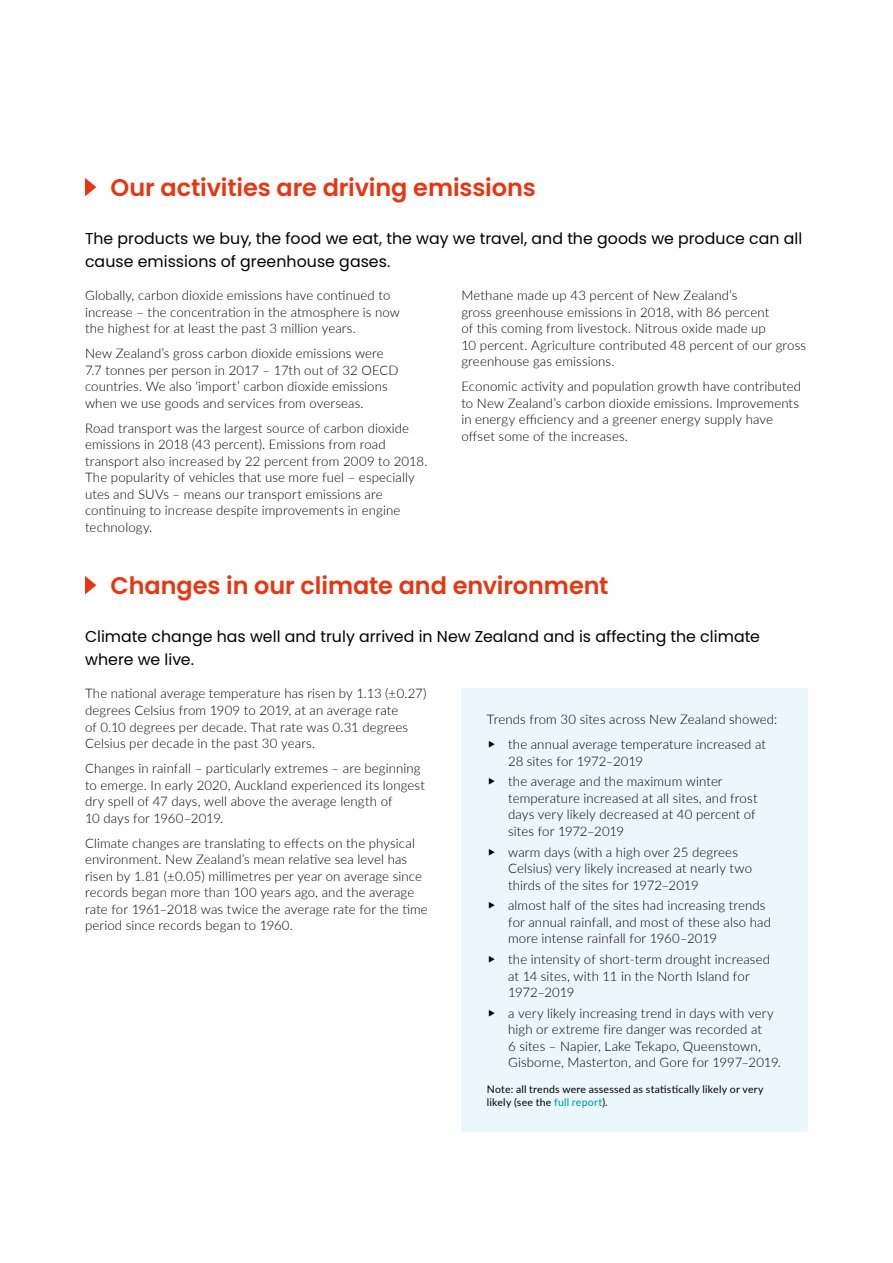
<style>
.page{position:relative;width:893px;height:1263px;background:#fff}
.page>*{position:absolute;margin:0;border:0;box-sizing:border-box;transform-origin:0 0}
.t1{font:600 24px "Poppins";letter-spacing:-.005em;color:#e63612}
.t2{font:15.75px/22.5px "Poppins";letter-spacing:.005em;color:#000}
.t3{font:300 13.2px/16.5px "Lato";letter-spacing:.01em;color:#000}
.t4{font:10.5px/12.8px "Lato";letter-spacing:.02em;color:#000}
.s1{font-weight:500;color:#00a3a6}
</style>
<div class="page">
<svg style="left:85px;top:178px;width:11px;height:18px"></svg>
<svg style="left:85px;top:576px;width:11px;height:18px"></svg>
<div style="left:461px;top:688px;width:347px;height:443px;background:#ecf6fd"></div>
<h1 class="t1" style="left:111px;top:174px;width:427px">Our activities are driving emissions</h1>
<p class="t2" style="left:85px;top:228px;width:719px">The products we buy, the food we eat, the way we travel, and the goods we produce can all cause emissions of greenhouse gases.</p>
<p class="t3" style="left:85px;top:287px;width:316px">Globally, carbon dioxide emissions have continued to increase – the concentration in the atmosphere is now the highest for at least the past 3 million years.</p>
<p class="t3" style="left:85px;top:345px;width:315px">New Zealand’s gross carbon dioxide emissions were 7.7 tonnes per person in 2017 – 17th out of 32 OECD countries. We also ‘import’ carbon dioxide emissions when we use goods and services from overseas.</p>
<p class="t3" style="left:85px;top:419px;width:344px">Road transport was the largest source of carbon dioxide emissions in 2018 (43 percent). Emissions from road transport also increased by 22 percent from 2009 to 2018.<br>The popularity of vehicles that use more fuel – especially utes and SUVs – means our transport emissions are continuing to increase despite improvements in engine technology.</p>
<p class="t3" style="left:461px;top:287px;width:346px">Methane made up 43 percent of New Zealand’s<br>gross greenhouse emissions in 2018, with 86 percent<br>of this coming from livestock. Nitrous oxide made up<br>10 percent. Agriculture contributed 48 percent of our gross greenhouse gas emissions.</p>
<p class="t3" style="left:461px;top:378px;width:341px">Economic activity and population growth have contributed to New Zealand’s carbon dioxide emissions. Improvements in energy efficiency and a greener energy supply have offset some of the increases.</p>
<h1 class="t1" style="left:111px;top:572px;width:499px">Changes in our climate and environment</h1>
<p class="t2" style="left:85px;top:626px;width:676px">Climate change has well and truly arrived in New Zealand and is affecting the climate where we live.</p>
<p class="t3" style="left:85px;top:685px;width:343px">The national average temperature has risen by 1.13 (±0.27) degrees Celsius from 1909 to 2019, at an average rate<br>of 0.10 degrees per decade. That rate was 0.31 degrees Celsius per decade in the past 30 years.</p>
<p class="t3" style="left:85px;top:759px;width:341px">Changes in rainfall – particularly extremes – are beginning to emerge. In early 2020, Auckland experienced its longest dry spell of 47 days, well above the average length of<br>10 days for 1960–2019.</p>
<p class="t3" style="left:85px;top:834px;width:344px">Climate changes are translating to effects on the physical environment. New Zealand’s mean relative sea level has risen by 1.81 (±0.05) millimetres per year on average since records began more than 100 years ago, and the average rate for 1961–2018 was twice the average rate for the time period since records began to 1960.</p>
<p class="t3" style="left:508px;top:706px;width:271px;line-height:25px;text-indent:-21px">Trends from 30 sites across New Zealand showed: the annual average temperature increased at</p>
<p class="t3" style="left:508px;top:750px;width:216px;line-height:20.7px">28 sites for 1972–2019<br>the average and the maximum winter</p>
<p class="t3" style="left:508px;top:789px;width:251px">temperature increased at all sites, and frost days very likely decreased at 40 percent of sites for 1972–2019</p>
<p class="t3" style="left:508px;top:843px;width:245px">warm days (with a high over 25 degrees<br>Celsius) very likely increased at nearly two thirds of the sites for 1972–2019</p>
<p class="t3" style="left:508px;top:897px;width:264px">almost half of the sites had increasing trends for annual rainfall, and most of these also had more intense rainfall for 1960–2019</p>
<p class="t3" style="left:508px;top:951px;width:263px">the intensity of short-term drought increased at 14 sites, with 11 in the North Island for<br>1972–2019</p>
<p class="t3" style="left:508px;top:1004px;width:274px">a very likely increasing trend in days with very high or extreme fire danger was recorded at<br>6 sites – Napier, Lake Tekapo, Queenstown, Gisborne, Masterton, and Gore for 1997–2019.</p>
<p class="t4" style="left:487px;top:1082px;width:278px">Note: all trends were assessed as statistically likely or very likely (see the <span class="s1">full report</span>).</p>
</div>
